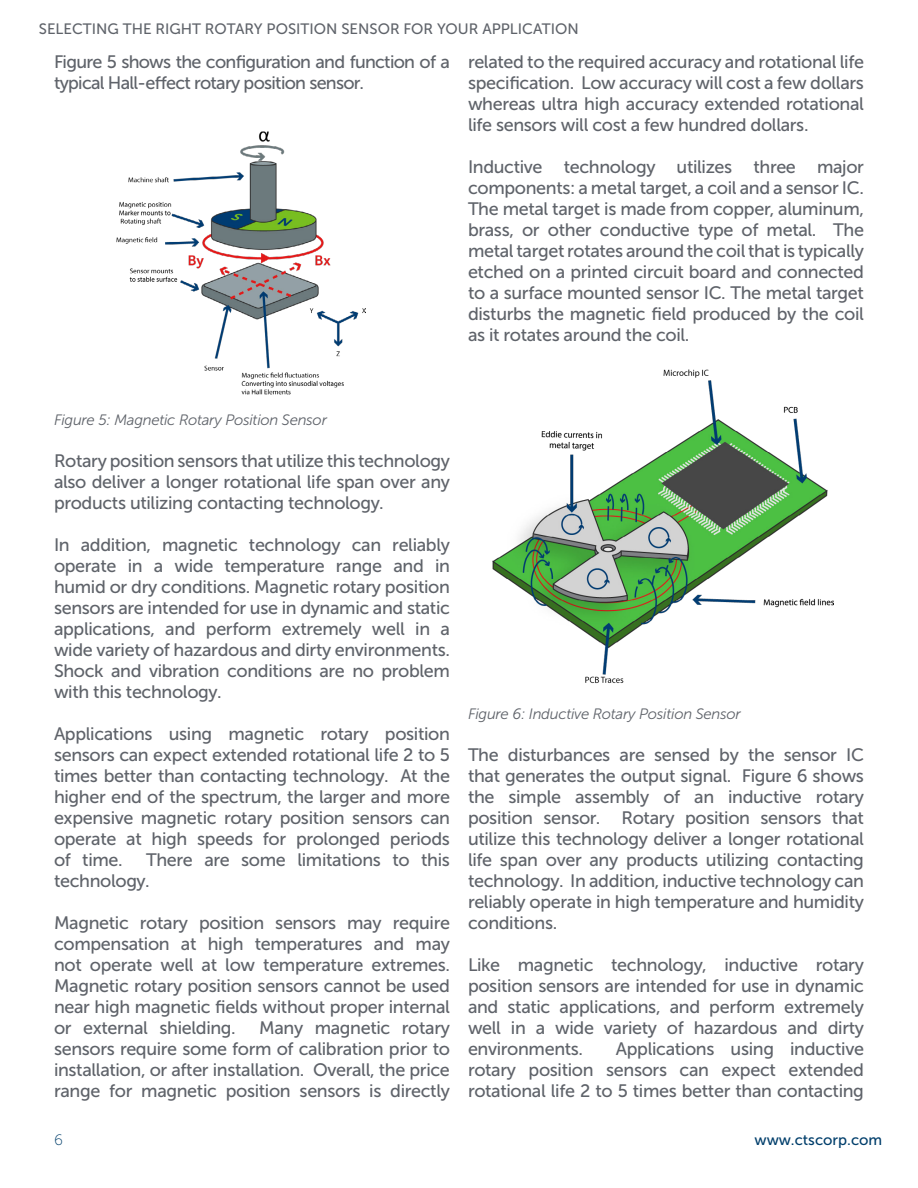
<style>
.page{position:relative;width:918px;height:1188px;background:#fff}
.page>*{position:absolute;margin:0;border:0;box-sizing:border-box;transform-origin:0 0}
.t1{font:18px/21px "Museo Sans 500";letter-spacing:-.02em;color:#5f636a;text-align:justify}
.t2{font:18px/21px "Museo Sans 500";letter-spacing:-.04em;color:#5f636a}
.t3{font:italic 15px "Museo Sans 300";letter-spacing:-.02em;color:#5f636a}
.t4{font:15px "Museo Sans 500";color:#5f636a}
.t5{font:15px "Museo Sans 500";color:#003e6b}
.t6{font:15px "Museo Sans 100";color:#003e6b}
</style>
<div class="page">
<img style="left:492px;top:369px;width:341px;height:315px">
<img style="left:117px;top:131px;width:249px;height:264px">
<p class="t4" style="left:39px;top:21px;width:541px">SELECTING THE RIGHT ROTARY POSITION SENSOR FOR YOUR APPLICATION</p>
<p class="t2" style="left:54px;top:51px;width:397px">Figure 5 shows the configuration and function of a typical Hall-effect rotary position sensor.</p>
<p class="t1" style="left:468px;top:51px;width:398px">related to the required accuracy and rotational life specification. Low accuracy will cost a few dollars whereas ultra high accuracy extended rotational life sensors will cost a few hundred dollars.</p>
<p class="t1" style="left:468px;top:156px;width:398px">Inductive technology utilizes three major components: a metal target, a coil and a sensor IC.<br>The metal target is made from copper, aluminum, brass, or other conductive type of metal. The metal target rotates around the coil that is typically etched on a printed circuit board and connected to a surface mounted sensor IC. The metal target disturbs the magnetic field produced by the coil as it rotates around the coil.</p>
<p class="t3" style="left:54px;top:411px;width:275px">Figure 5: Magnetic Rotary Position Sensor</p>
<p class="t1" style="left:54px;top:450px;width:398px">Rotary position sensors that utilize this technology also deliver a longer rotational life span over any products utilizing contacting technology.</p>
<p class="t1" style="left:54px;top:534px;width:398px">In addition, magnetic technology can reliably operate in a wide temperature range and in humid or dry conditions. Magnetic rotary position sensors are intended for use in dynamic and static applications, and perform extremely well in a wide variety of hazardous and dirty environments.<br>Shock and vibration conditions are no problem with this technology.</p>
<p class="t1" style="left:54px;top:723px;width:398px">Applications using magnetic rotary position sensors can expect extended rotational life 2 to 5 times better than contacting technology. At the higher end of the spectrum, the larger and more expensive magnetic rotary position sensors can operate at high speeds for prolonged periods of time.</p>
<p class="t1" style="left:54px;top:849px;width:397px;text-indent:92px">There are some limitations to this technology.</p>
<p class="t1" style="left:54px;top:912px;width:398px">Magnetic rotary position sensors may require compensation at high temperatures and may not operate well at low temperature extremes.<br>Magnetic rotary position sensors cannot be used near high magnetic fields without proper internal or external shielding.</p>
<p class="t1" style="left:54px;top:1017px;width:398px;text-indent:205px">Many magnetic rotary sensors require some form of calibration prior to installation, or after installation. Overall, the price range for magnetic position sensors is directly</p>
<p class="t3" style="left:468px;top:705px;width:274px">Figure 6: Inductive Rotary Position Sensor</p>
<p class="t1" style="left:468px;top:744px;width:398px">The disturbances are sensed by the sensor IC that generates the output signal. Figure 6 shows the simple assembly of an inductive rotary position sensor. Rotary position sensors that utilize this technology deliver a longer rotational life span over any products utilizing contacting technology. In addition, inductive technology can reliably operate in high temperature and humidity conditions.</p>
<p class="t1" style="left:468px;top:954px;width:398px">Like magnetic technology, inductive rotary position sensors are intended for use in dynamic and static applications, and perform extremely well in a wide variety of hazardous and dirty environments.</p>
<p class="t1" style="left:468px;top:1038px;width:398px;text-indent:148px">Applications using inductive rotary position sensors can expect extended rotational life 2 to 5 times better than contacting</p>
<p class="t6" style="left:54px;top:1132px;width:10px">6</p>
<p class="t5" style="left:755px;top:1132px;width:129px">www.ctscorp.com</p>
</div>
